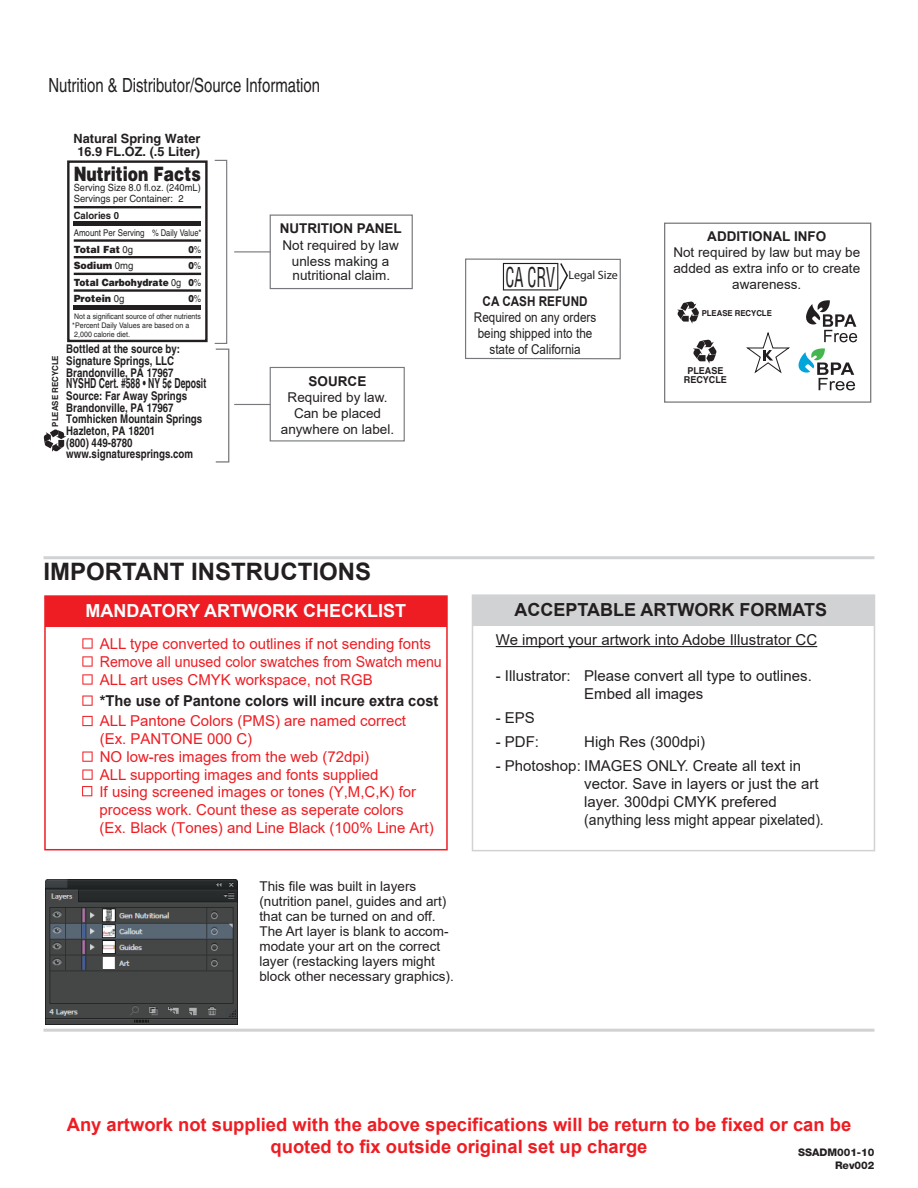
<style>
.page{position:relative;width:918px;height:1188px;background:#fff}
.page>*{position:absolute;margin:0;border:0;box-sizing:border-box;transform-origin:0 0}
.t1{font:condensed 26.7px "Helvetica LT Std";color:#231f20;scale:.61 1}
.t2{font:700 24px "Arial";color:#231f20}
.t3{font:900 19.8px "Helvetica LT Std";color:#231f20;scale:.78 1}
.t4{font:19.5px "Helvetica LT Std";color:#231f20;scale:.76 1}
.t5{font:700 18.45px/22px "Arial";color:#ee1d23;text-align:center}
.t6{font:700 18px "Arial";color:#fff}
.t7{font:700 18px "Arial";color:#231f20}
.t8{font:15px/18px "Arial";color:#ee1d23}
.t9{font:15px/18px "Arial";color:#231f20}
.t10{font:700 15px "Arial";color:#231f20}
.t11{font:700 13.8px "Helvetica LT Std";color:#231f20;scale:.62 1}
.t12{font:13.5px/15px "Arial";color:#231f20;text-align:center}
.t13{font:13.5px/16.2px "Arial";color:#231f20;text-align:center;scale:.87 1}
.t14{font:700 13.5px "Arial";color:#231f20}
.t15{font:700 13.5px "Arial";color:#231f20;scale:.87 1}
.t16{font:700 12.75px/12.8px "Helvetica LT Std";color:#231f20;text-align:center}
.t17{font:700 12px/11.9px "Helvetica LT Std";color:#231f20;scale:.81 1}
.t18{font:12px "Myriad Pro";color:#231f20}
.t19{font:800 10.5px/12.6px "Helvetica Neue";color:#231f20;text-align:right}
.t20{font:9.9px/10.5px "Helvetica LT Std";color:#231f20;scale:.94 1}
.t21{font:900 9.9px/16.4px "Helvetica LT Std";color:#231f20;scale:.96 1}
.t22{font:700 9.9px "Helvetica LT Std";color:#231f20;scale:.96 1}
.t23{font:900 9.9px/16.4px "Helvetica LT Std";color:#231f20;text-align:justify;scale:.83 1}
.t24{font:700 9.45px "Helvetica";letter-spacing:-.005em;color:#231f20;scale:.95 1}
.t25{font:9.3px "Helvetica LT Std";color:#231f20;scale:.85 1}
.t26{font:700 8.4px "Helvetica LT Std";color:#231f20;scale:.95 1}
.t27{font:700 8.25px "Helvetica";letter-spacing:-.005em;color:#231f20;scale:.95 1}
.t28{font:7.65px/8.7px "Helvetica LT Std";color:#231f20;scale:.91 1}
.s1{font-weight:400}
</style>
<div class="page">
<div style="left:44px;top:595px;width:404px;height:255px;border:2px solid #ee1d23"></div>
<div style="left:45px;top:596px;width:402px;height:30px;background:#ee1d23"></div>
<svg style="left:82px;top:638px;width:11px;height:11px"></svg>
<svg style="left:82px;top:656px;width:11px;height:11px"></svg>
<svg style="left:82px;top:674px;width:11px;height:11px"></svg>
<svg style="left:82px;top:716px;width:11px;height:10px"></svg>
<svg style="left:82px;top:752px;width:11px;height:10px"></svg>
<svg style="left:82px;top:770px;width:11px;height:10px"></svg>
<hr style="left:44px;top:556px;width:830px;height:3px;background:#d1d2d4">
<hr style="left:44px;top:1029px;width:830px;height:3px;background:#d1d2d4">
<svg style="left:82px;top:696px;width:11px;height:10px"></svg>
<svg style="left:82px;top:786px;width:10px;height:10px"></svg>
<div style="left:472px;top:594px;width:403px;height:257px;border:2px solid #d1d2d4"></div>
<div style="left:472px;top:595px;width:402px;height:30px;background:#d1d2d4"></div>
<hr style="left:496px;top:646px;width:321px;height:1px;background:#231f20">
<img style="left:46px;top:880px;width:192px;height:144px">
<div style="left:503px;top:263px;width:55px;height:27px;border:1px solid #231f20"></div>
<div style="left:465px;top:259px;width:156px;height:100px;border:1px solid #76787b"></div>
<svg style="left:558px;top:263px;width:10px;height:28px"></svg>
<svg style="left:746px;top:300px;width:111px;height:91px"></svg>
<div style="left:664px;top:223px;width:207px;height:180px;border:1px solid #76787b"></div>
<svg style="left:677px;top:301px;width:22px;height:23px"></svg>
<svg style="left:693px;top:340px;width:24px;height:24px"></svg>
<div style="left:270px;top:367px;width:135px;height:74px;border:1px solid #76787b"></div>
<div style="left:270px;top:215px;width:143px;height:74px;border:1px solid #76787b"></div>
<div style="left:215px;top:349px;width:14px;height:114px;border:1px solid #76787b"></div>
<div style="left:214px;top:160px;width:13px;height:184px;border:1px solid #76787b"></div>
<hr style="left:234px;top:404px;width:36px;height:1px;background:#76787b">
<hr style="left:234px;top:251px;width:36px;height:1px;background:#76787b">
<svg style="left:44px;top:429px;width:22px;height:23px"></svg>
<div style="left:67px;top:160px;width:141px;height:182px;border:2px solid #231f20"></div>
<hr style="left:74px;top:206px;width:127px;height:2px;background:#231f20">
<hr style="left:74px;top:256px;width:127px;height:2px;background:#231f20">
<hr style="left:74px;top:239px;width:127px;height:3px;background:#231f20">
<hr style="left:74px;top:289px;width:127px;height:3px;background:#231f20">
<hr style="left:74px;top:222px;width:127px;height:4px;background:#231f20">
<hr style="left:74px;top:305px;width:127px;height:4px;background:#231f20">
<hr style="left:74px;top:273px;width:127px;height:2px;background:#231f20">
<h3 class="t4" style="left:48px;top:74px;width:359px">Nutrition &amp; Distributor/Source Information</h3>
<p class="t16" style="left:73px;top:132px;width:128px">Natural Spring Water<br>16.9 FL.OZ. (.5 Liter)</p>
<h3 class="t3" style="left:74px;top:161px;width:165px">Nutrition Facts</h3>
<p class="t20" style="left:74px;top:182px;width:137px">Serving Size 8.0 fl.oz. (240mL)<br>Servings per Container: 2</p>
<p class="t22" style="left:74px;top:209px;width:49px">Calories 0</p>
<p class="t21" style="left:74px;top:241px;width:114px">Total Fat <span class="s1">0g<br></span>Sodium <span class="s1">0mg<br></span>Total Carbohydrate <span class="s1">0g<br></span>Protein <span class="s1">0g</span></p>
<p class="t23" style="left:188px;top:241px;width:17px">0<span class="s1">% </span>0<span class="s1">% </span>0<span class="s1">% </span>0<span class="s1">%</span></p>
<p class="t28" style="left:72px;top:312px;width:143px">Not a significant source of other nutrients *Percent Daily Values are based on a<br>2,000 calorie diet.</p>
<p class="t25" style="left:74px;top:227px;width:152px">Amount Per Serving % Daily Value*</p>
<p class="t17" style="left:66px;top:343px;width:142px">Bottled at the source by:<br>Signature Springs, LLC<br>Brandonville, PA 17967</p>
<p class="t11" style="left:66px;top:375px;width:227px">NYSHD Cert. #588 • NY 5¢ Deposit</p>
<p class="t17" style="left:66px;top:390px;width:169px">Source: Far Away Springs<br>Brandonville, PA 17967<br>Tomhicken Mountain Springs<br>Hazleton, PA 18201<br>(800) 449-8780</p>
<p class="t17" style="left:66px;top:447px;width:158px">www.signaturesprings.com</p>
<p class="t26" style="left:50px;top:427px;width:77px;rotate:-90deg">PLEASE RECYCLE</p>
<p class="t14" style="left:280px;top:219px;width:123px">NUTRITION PANEL</p>
<p class="t12" style="left:282px;top:237px;width:118px;line-height:16.2px">Not required by law unless making a</p>
<p class="t12" style="left:293px;top:268px;width:99px">nutritional claim.</p>
<h1 class="t1" style="left:505px;top:261px;width:83px">CA CRV</h1>
<p class="t15" style="left:483px;top:292px;width:122px">CA CASH REFUND</p>
<p class="t13" style="left:474px;top:309px;width:142px">Required on any orders being shipped into the state of California</p>
<p class="t18" style="left:568px;top:267px;width:51px">Legal Size</p>
<p class="t14" style="left:707px;top:227px;width:121px">ADDITIONAL INFO</p>
<p class="t12" style="left:673px;top:244px;width:188px;line-height:16.2px">Not required by law but may be added as extra info or to create awareness.</p>
<p class="t27" style="left:702px;top:308px;width:75px">PLEASE RECYCLE</p>
<p class="t24" style="left:687px;top:364px;width:39px">PLEASE</p>
<p class="t14" style="left:309px;top:371px;width:59px">SOURCE</p>
<p class="t24" style="left:684px;top:374px;width:47px">RECYCLE</p>
<p class="t12" style="left:281px;top:389px;width:115px;line-height:16.2px">Required by law.<br>Can be placed anywhere on label.</p>
<h2 class="t2" style="left:44px;top:554px;width:329px">IMPORTANT INSTRUCTIONS</h2>
<p class="t6" style="left:86px;top:598px;width:322px">MANDATORY ARTWORK CHECKLIST</p>
<p class="t8" style="left:100px;top:635px;width:344px">ALL type converted to outlines if not sending fonts<br>Remove all unused color swatches from Swatch menu<br>ALL art uses CMYK workspace, not RGB</p>
<p class="t8" style="left:100px;top:712px;width:308px">ALL Pantone Colors (PMS) are named correct</p>
<p class="t10" style="left:100px;top:690px;width:340px">*The use of Pantone colors will incure extra cost</p>
<p class="t8" style="left:100px;top:730px;width:271px">(Ex. PANTONE 000 C)<br>NO low-res images from the web (72dpi)</p>
<p class="t8" style="left:100px;top:766px;width:280px">ALL supporting images and fonts supplied</p>
<p class="t8" style="left:99px;top:782px;width:336px">If using screened images or tones (Y,M,C,K) for process work. Count these as seperate colors (Ex. Black (Tones) and Line Black (100% Line Art)</p>
<p class="t12" style="left:259px;top:879px;width:196px;text-align:left">This file was built in layers (nutrition panel, guides and art) that can be turned on and off.<br>The Art layer is blank to accom&shy;modate your art on the correct layer (restacking layers might block other necessary graphics).</p>
<p class="t7" style="left:515px;top:597px;width:314px">ACCEPTABLE ARTWORK FORMATS</p>
<p class="t9" style="left:496px;top:631px;width:323px">We import your artwork into Adobe Illustrator CC</p>
<p class="t9" style="left:584px;top:667px;width:229px;text-indent:-88px">- Illustrator: Please convert all type to outlines.<br>Embed all images</p>
<p class="t9" style="left:496px;top:709px;width:41px">- EPS</p>
<p class="t9" style="left:496px;top:733px;width:45px">- PDF:</p>
<p class="t9" style="left:584px;top:733px;width:122px">High Res (300dpi)</p>
<p class="t9" style="left:584px;top:757px;width:241px;text-indent:-88px">- Photoshop: IMAGES ONLY. Create all text in vector. Save in layers or just the art layer. 300dpi CMYK prefered (anything less might appear pixelated).</p>
<p class="t5" style="left:67px;top:1114px;width:786px">Any artwork not supplied with the above specifications will be return to be fixed or can be quoted to fix outside original set up charge</p>
<p class="t19" style="left:798px;top:1146px;width:78px">SSADM001-10<br>Rev002</p>
</div>
